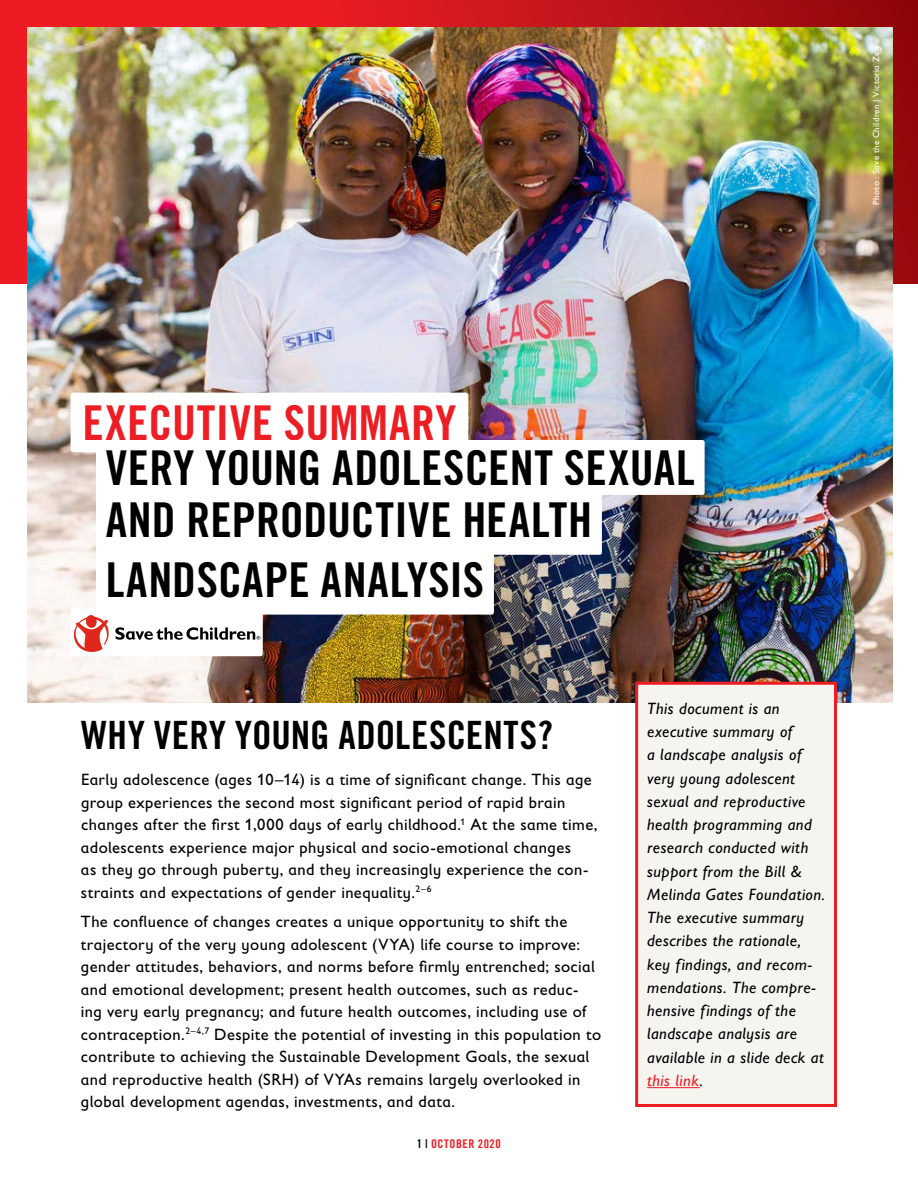
<style>
.page{position:relative;width:918px;height:1188px;background:#fff}
.page>*{position:absolute;margin:0;border:0;box-sizing:border-box;transform-origin:0 0}
.t1{font:48px/52.5px "Trade Gothic LT Std Bd Cn 20";letter-spacing:.005em;color:#000}
.t2{font:48px "Trade Gothic LT Std Bd Cn 20";letter-spacing:.01em;color:#ed1d24}
.t3{font:39px "Trade Gothic Bold Cond Twenty";letter-spacing:.005em;color:#000}
.t4{font:16.5px/22.5px "Gill Sans Infant Std";letter-spacing:.025em;color:#000}
.t5{font:italic 16.5px/23.2px "Gill Sans Infant Std";letter-spacing:.03em;color:#000}
.t6{font:12px "Trade Gothic Bold Cond Twenty";letter-spacing:.05em;color:#ed1d24}
.t7{font:9px "Gill Sans Infant Std";letter-spacing:.035em;color:#fff}
.s1{color:#000}
.s2{color:#ed1d24}
</style>
<div class="page">
<svg style="left:0;top:0;width:918px;height:284px;background:#c9151b"></svg>
<img style="left:27px;top:27px;width:865px;height:676px">
<div style="left:71px;top:393px;width:397px;height:59px;background:#fff;border-radius:3px"></div>
<div style="left:96px;top:440px;width:609px;height:55px;background:#fff;border-radius:2px"></div>
<div style="left:96px;top:485px;width:506px;height:70px;background:#fff;border-radius:2px"></div>
<div style="left:96px;top:545px;width:398px;height:70px;background:#fff;border-radius:2px"></div>
<div style="left:71px;top:607px;width:192px;height:49px;background:#fff;border-radius:2px"></div>
<svg style="left:74px;top:615px;width:186px;height:37px"></svg>
<div style="left:637px;top:683px;width:199px;height:423px;background:#f5f4ef"></div>
<hr style="left:647px;top:1087px;width:53px;height:1px;background:#ed1d24">
<div style="left:635px;top:682px;width:202px;height:425px;border:3px solid #ed1d24"></div>
<p class="t7" style="left:871px;top:205px;width:170px;rotate:-90deg">Photo : Save the Children | Victoria Zegler</p>
<h1 class="t2" style="left:83px;top:393px;width:375px">EXECUTIVE SUMMARY</h1>
<h1 class="t1" style="left:106px;top:441px;width:591px">VERY YOUNG ADOLESCENT SEXUAL<br>AND REPRODUCTIVE HEALTH</h1>
<h1 class="t1" style="left:106px;top:553px;width:380px">LANDSCAPE ANALYSIS</h1>
<h2 class="t3" style="left:81px;top:712px;width:474px">WHY VERY YOUNG ADOLESCENTS?</h2>
<p class="t4" style="left:81px;top:768px;width:518px">Early adolescence (ages 10–14) is a time of significant change. This age group experiences the second most significant period of rapid brain changes after the first 1,000 days of early childhood.<sup>1</sup> At the same time, adolescents experience major physical and socio-emotional changes<br>as they go through puberty, and they increasingly experience the con&shy;straints and expectations of gender inequality.<sup>2–6</sup></p>
<p class="t4" style="left:81px;top:910px;width:522px">The confluence of changes creates a unique opportunity to shift the trajectory of the very young adolescent (VYA) life course to improve: gender attitudes, behaviors, and norms before firmly entrenched; social and emotional development; present health outcomes, such as reduc&shy;ing very early pregnancy; and future health outcomes, including use of contraception.<sup>2–4,7</sup> Despite the potential of investing in this population to contribute to achieving the Sustainable Development Goals, the sexual and reproductive health (SRH) of VYAs remains largely overlooked in global development agendas, investments, and data.</p>
<p class="t6" style="left:417px;top:1137px;width:86px"><span class="s1">1 |</span> OCTOBER 2020</p>
<p class="t5" style="left:647px;top:697px;width:179px">This document is an executive summary of<br>a landscape analysis of very young adolescent sexual and reproductive health programming and research conducted with support from the Bill &amp;<br>Melinda Gates Foundation.<br>The executive summary describes the rationale, key findings, and recom&shy;mendations. The compre&shy;hensive findings of the landscape analysis are available in a slide deck at <span class="s2">this link</span>.</p>
</div>
